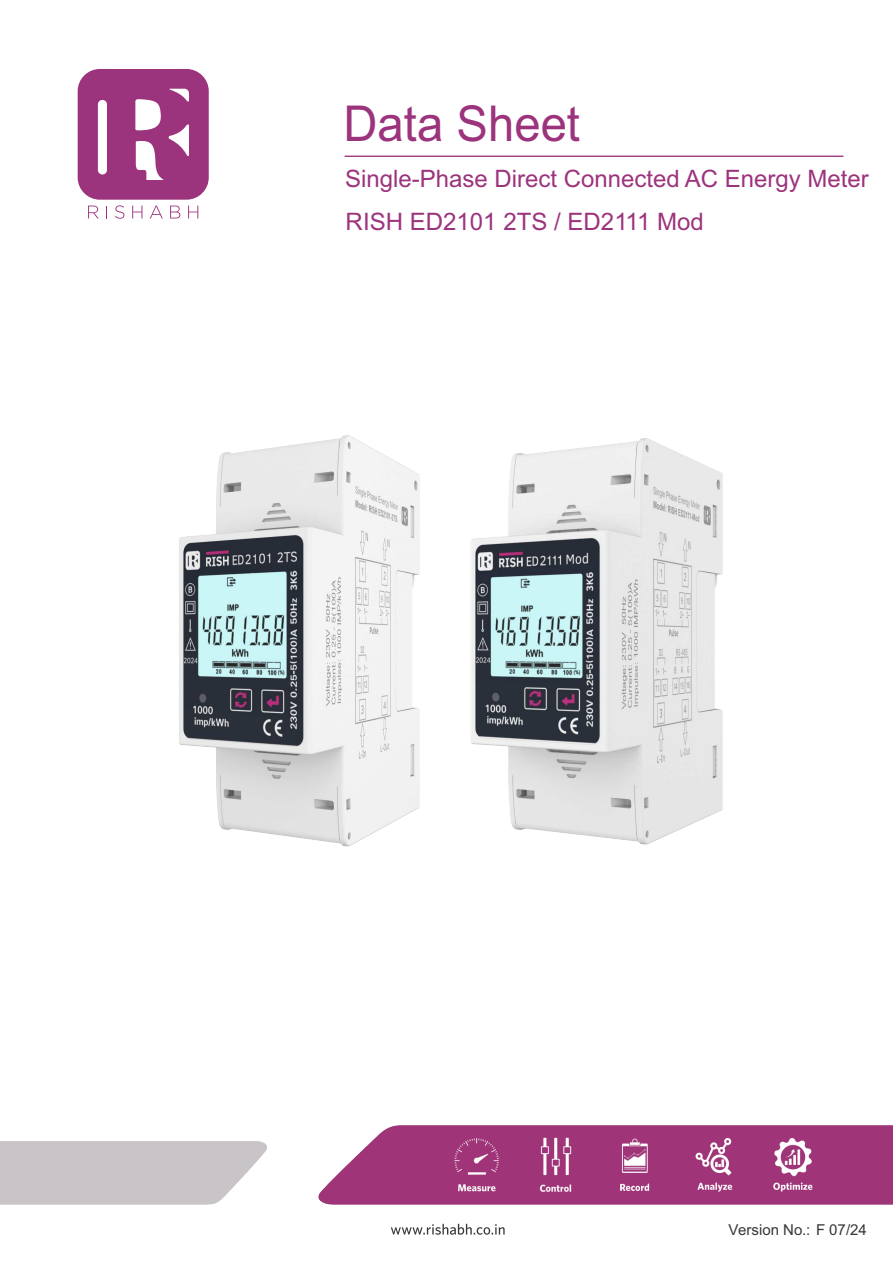
<style>
.page{position:relative;width:893px;height:1263px;background:#fff}
.page>*{position:absolute;margin:0;border:0;box-sizing:border-box;transform-origin:0 0}
.t1{font:49.5px "Arial";color:#9c337d;scale:.96 1}
.t2{font:24px/42.6px "Arial";color:#9c337d}
.t3{font:15px "Arial";color:#383636}
</style>
<div class="page">
<svg style="left:78px;top:69px;width:131px;height:150px"></svg>
<svg style="left:391px;top:1224px;width:114px;height:11px"></svg>
<hr style="left:345px;top:156px;width:498px;height:1px;background:#9c337d">
<img style="left:588px;top:438px;width:135px;height:407px">
<img style="left:179px;top:435px;width:409px;height:412px">
<img style="left:0;top:1125px;width:893px;height:80px">
<h1 class="t1" style="left:343px;top:105px;width:248px">Data Sheet</h1>
<p class="t2" style="left:345px;top:159px;width:525px">Single-Phase Direct Connected AC Energy Meter<br>RISH ED2101 2TS / ED2111 Mod</p>
<p class="t3" style="left:728px;top:1224px;width:140px">Version No.: F 07/24</p>
</div>
